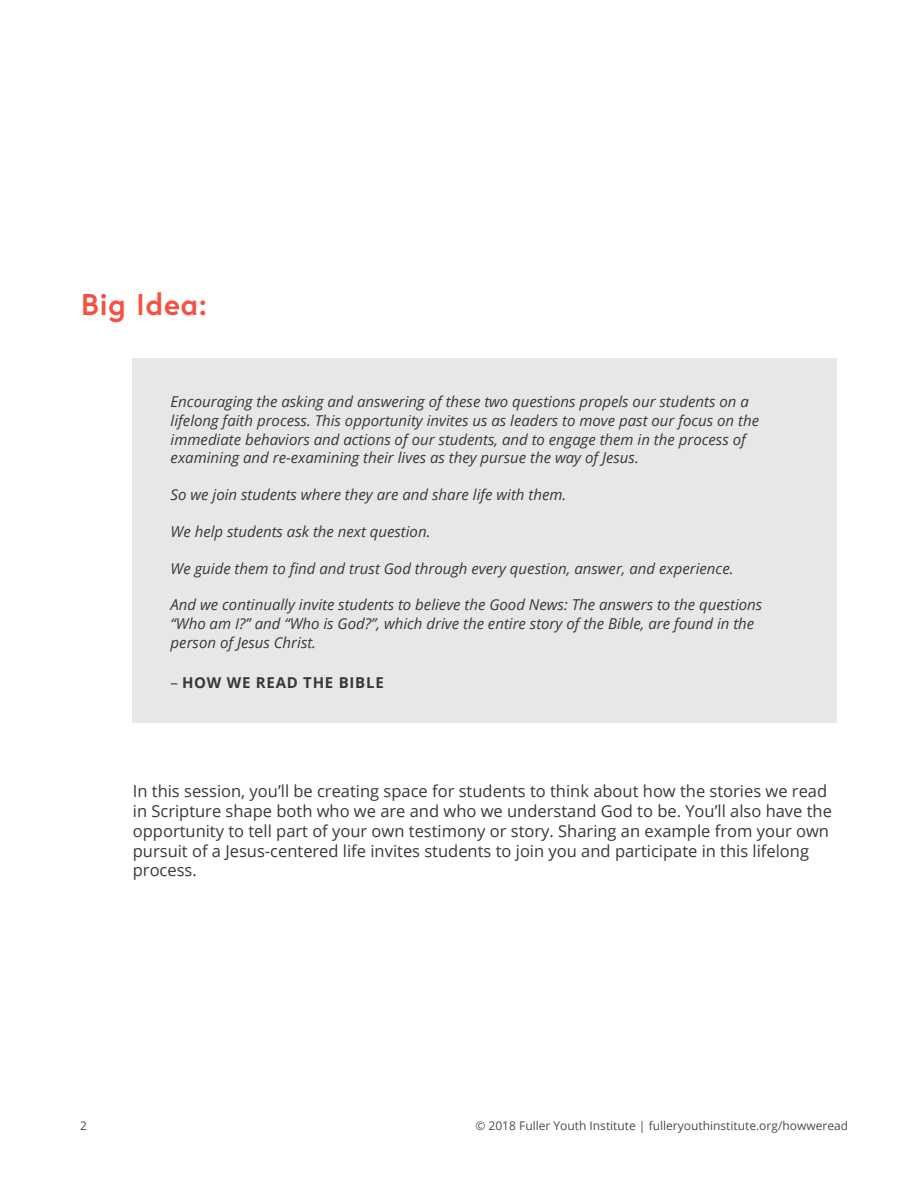
<style>
.page{position:relative;width:918px;height:1188px;background:#fff}
.page>*{position:absolute;margin:0;border:0;box-sizing:border-box;transform-origin:0 0}
.t1{font:700 30px "Europa";letter-spacing:.025em;color:#f6513f}
.t2{font:16.5px/19.8px "Open Sans";color:#383839}
.t3{font:italic 15px/18.8px "Open Sans";color:#383839}
.t4{font:700 15px "Open Sans";letter-spacing:.05em;color:#383839}
.t5{font:12px "Open Sans";color:#4b4b4b}
.s1{font-weight:400}
</style>
<div class="page">
<div style="left:133px;top:359px;width:704px;height:364px;background:#e6e7e9"></div>
<p class="t1" style="left:81px;top:284px;width:127px">Big Idea:</p>
<p class="t3" style="left:171px;top:392px;width:590px">Encouraging the asking and answering of these two questions propels our students on a lifelong faith process. This opportunity invites us as leaders to move past our focus on the immediate behaviors and actions of our students, and to engage them in the process of examining and re-examining their lives as they pursue the way of Jesus.</p>
<p class="t3" style="left:171px;top:485px;width:397px">So we join students where they are and share life with them.</p>
<p class="t3" style="left:171px;top:522px;width:261px">We help students ask the next question.</p>
<p class="t3" style="left:171px;top:558px;width:564px">We guide them to find and trust God through every question, answer, and experience.</p>
<p class="t3" style="left:171px;top:595px;width:593px">And we continually invite students to believe the Good News: The answers to the questions “Who am I?” and “Who is God?”, which drive the entire story of the Bible, are found in the person of Jesus Christ.</p>
<p class="t4" style="left:171px;top:672px;width:215px"><span class="s1">–</span> HOW WE READ THE BIBLE</p>
<p class="t2" style="left:133px;top:781px;width:701px">In this session, you’ll be creating space for students to think about how the stories we read in Scripture shape both who we are and who we understand God to be. You’ll also have the opportunity to tell part of your own testimony or story. Sharing an example from your own pursuit of a Jesus-centered life invites students to join you and participate in this lifelong process.</p>
<p class="t5" style="left:80px;top:1117px;width:8px">2</p>
<p class="t5" style="left:475px;top:1117px;width:374px">© 2018 Fuller Youth Institute | fulleryouthinstitute.org/howweread</p>
</div>
